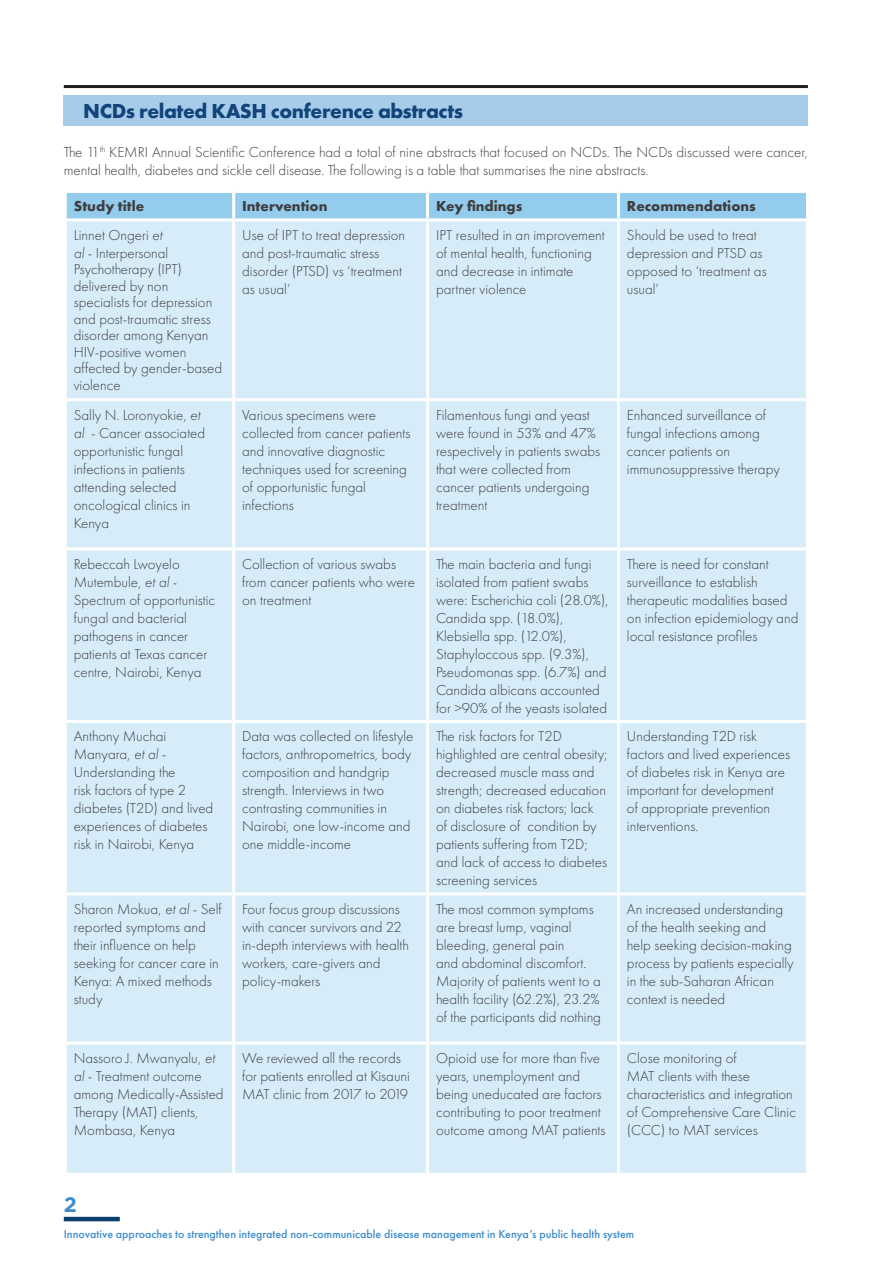
<style>
.page{position:relative;width:893px;height:1263px;background:#fff}
.page>*{position:absolute;margin:0;border:0;box-sizing:border-box;transform-origin:0 0}
.subhead1{font:700 21px "Futura PT";letter-spacing:-.02em;color:#124379}
.t1{font:700 21px "Gotham Pro";color:#3c8cce}
.body_text{font:300 15px/18px "Futura PT";color:#3e3e3f}
.body_text-2{font:700 15px "Futura PT";color:#3e3e3f}
.t2{font:500 12px "Futura PT";color:#3c8cce}
.s1{font-style:italic}
</style>
<div class="page">
<hr style="left:64px;top:1217px;width:56px;height:4px;background:#0b416f">
<div style="left:64px;top:95px;width:744px;height:31px;background:#a7ccea"></div>
<hr style="left:64px;top:85px;width:744px;height:3px;background:#231f20">
<div style="left:67px;top:193px;width:739px;height:25px;background:#94ccee"></div>
<div style="left:67px;top:221px;width:739px;height:952px;background:#d6ecf9"></div>
<hr style="left:232px;top:193px;width:3px;height:25px;background:#fff">
<hr style="left:426px;top:193px;width:3px;height:25px;background:#fff">
<hr style="left:617px;top:193px;width:3px;height:25px;background:#fff">
<hr style="left:232px;top:221px;width:3px;height:177px;background:#fff">
<hr style="left:426px;top:221px;width:3px;height:177px;background:#fff">
<hr style="left:617px;top:221px;width:3px;height:177px;background:#fff">
<hr style="left:64px;top:398px;width:170px;height:3px;background:#fff">
<hr style="left:234px;top:398px;width:194px;height:3px;background:#fff">
<hr style="left:232px;top:401px;width:3px;height:146px;background:#fff">
<hr style="left:428px;top:398px;width:190px;height:3px;background:#fff">
<hr style="left:426px;top:401px;width:3px;height:146px;background:#fff">
<hr style="left:618px;top:398px;width:191px;height:3px;background:#fff">
<hr style="left:617px;top:401px;width:3px;height:146px;background:#fff">
<hr style="left:64px;top:547px;width:170px;height:3px;background:#fff">
<hr style="left:234px;top:547px;width:194px;height:3px;background:#fff">
<hr style="left:232px;top:550px;width:3px;height:170px;background:#fff">
<hr style="left:428px;top:547px;width:190px;height:3px;background:#fff">
<hr style="left:426px;top:550px;width:3px;height:170px;background:#fff">
<hr style="left:618px;top:547px;width:191px;height:3px;background:#fff">
<hr style="left:617px;top:550px;width:3px;height:170px;background:#fff">
<hr style="left:64px;top:720px;width:170px;height:3px;background:#fff">
<hr style="left:234px;top:720px;width:194px;height:3px;background:#fff">
<hr style="left:232px;top:723px;width:3px;height:169px;background:#fff">
<hr style="left:428px;top:720px;width:190px;height:3px;background:#fff">
<hr style="left:426px;top:723px;width:3px;height:169px;background:#fff">
<hr style="left:618px;top:720px;width:191px;height:3px;background:#fff">
<hr style="left:617px;top:723px;width:3px;height:169px;background:#fff">
<hr style="left:64px;top:892px;width:170px;height:3px;background:#fff">
<hr style="left:234px;top:892px;width:194px;height:3px;background:#fff">
<hr style="left:232px;top:895px;width:3px;height:147px;background:#fff">
<hr style="left:428px;top:892px;width:190px;height:3px;background:#fff">
<hr style="left:426px;top:895px;width:3px;height:147px;background:#fff">
<hr style="left:618px;top:892px;width:191px;height:3px;background:#fff">
<hr style="left:617px;top:895px;width:3px;height:147px;background:#fff">
<hr style="left:64px;top:1042px;width:170px;height:3px;background:#fff">
<hr style="left:234px;top:1042px;width:194px;height:3px;background:#fff">
<hr style="left:232px;top:1045px;width:3px;height:128px;background:#fff">
<hr style="left:428px;top:1042px;width:190px;height:3px;background:#fff">
<hr style="left:426px;top:1045px;width:3px;height:128px;background:#fff">
<hr style="left:618px;top:1042px;width:191px;height:3px;background:#fff">
<hr style="left:617px;top:1045px;width:3px;height:128px;background:#fff">
<p class="subhead1" style="left:83px;top:97px;width:381px">NCDs related KASH conference abstracts</p>
<p class="body_text" style="left:64px;top:143px;width:746px">The 11<sup>th</sup> KEMRI Annual Scientific Conference had a total of nine abstracts that focused on NCDs. The NCDs discussed were cancer, mental health, diabetes and sickle cell disease. The following is a table that summarises the nine abstracts.</p>
<p class="body_text-2" style="left:74px;top:197px;width:72px">Study title</p>
<p class="body_text-2" style="left:242px;top:197px;width:87px">Intervention</p>
<p class="body_text-2" style="left:436px;top:197px;width:88px">Key findings</p>
<p class="body_text-2" style="left:627px;top:197px;width:130px">Recommendations</p>
<p class="body_text" style="left:74px;top:226px;width:96px">Linnet Ongeri <span class="s1">et al</span> - Interpersonal</p>
<p class="body_text" style="left:74px;top:261px;width:150px;line-height:16.5px">Psychotherapy (IPT) delivered by non specialists for depression and post-traumatic stress disorder among Kenyan<br>HIV-positive women affected by gender-based violence</p>
<p class="body_text" style="left:242px;top:226px;width:165px">Use of IPT to treat depression and post-traumatic stress disorder (PTSD) vs ‘treatment as usual’</p>
<p class="body_text" style="left:436px;top:226px;width:170px">IPT resulted in an improvement of mental health, functioning and decrease in intimate partner violence</p>
<p class="body_text" style="left:627px;top:226px;width:141px">Should be used to treat depression and PTSD as opposed to ‘treatment as usual’</p>
<p class="body_text" style="left:74px;top:406px;width:133px">Sally N. Loronyokie, <span class="s1">et al</span> - Cancer associated opportunistic fungal infections in patients attending selected oncological clinics in<br>Kenya</p>
<p class="body_text" style="left:242px;top:406px;width:170px">Various specimens were collected from cancer patients and innovative diagnostic techniques used for screening of opportunistic fungal infections</p>
<p class="body_text" style="left:436px;top:406px;width:166px">Filamentous fungi and yeast were found in 53% and 47% respectively in patients swabs that were collected from cancer patients undergoing treatment</p>
<p class="body_text" style="left:627px;top:406px;width:154px">Enhanced surveillance of fungal infections among cancer patients on immunosuppressive therapy</p>
<p class="body_text" style="left:74px;top:555px;width:143px">Rebeccah Lwoyelo<br>Mutembule, <span class="s1">et al</span> -<br>Spectrum of opportunistic fungal and bacterial pathogens in cancer patients at Texas cancer centre, Nairobi, Kenya</p>
<p class="body_text" style="left:242px;top:555px;width:174px">Collection of various swabs from cancer patients who were on treatment</p>
<p class="body_text" style="left:436px;top:555px;width:174px">The main bacteria and fungi isolated from patient swabs were: Escherichia coli (28.0%),<br>Candida spp. (18.0%),<br>Klebsiella spp. (12.0%),<br>Staphyloccous spp. (9.3%),<br>Pseudomonas spp. (6.7%) and<br>Candida albicans accounted for &gt;90% of the yeasts isolated</p>
<p class="body_text" style="left:627px;top:555px;width:173px">There is need for constant surveillance to establish therapeutic modalities based on infection epidemiology and local resistance profiles</p>
<p class="body_text" style="left:74px;top:727px;width:141px">Anthony Muchai<br>Manyara, <span class="s1">et al</span> -<br>Understanding the<br>risk factors of type 2 diabetes (T2D) and lived experiences of diabetes risk in Nairobi, Kenya</p>
<p class="body_text" style="left:242px;top:727px;width:173px">Data was collected on lifestyle factors, anthropometrics, body composition and handgrip strength. Interviews in two contrasting communities in<br>Nairobi, one low-income and one middle-income</p>
<p class="body_text" style="left:436px;top:727px;width:173px">The risk factors for T2D highlighted are central obesity; decreased muscle mass and strength; decreased education on diabetes risk factors; lack of disclosure of condition by patients suffering from T2D; and lack of access to diabetes screening services</p>
<p class="body_text" style="left:627px;top:727px;width:165px">Understanding T2D risk factors and lived experiences of diabetes risk in Kenya are important for development<br>of appropriate prevention interventions.</p>
<p class="body_text" style="left:74px;top:900px;width:150px">Sharon Mokua, <span class="s1">et al</span> - Self reported symptoms and their influence on help seeking for cancer care in<br>Kenya: A mixed methods study</p>
<p class="body_text" style="left:242px;top:900px;width:169px">Four focus group discussions with cancer survivors and 22 in-depth interviews with health workers, care-givers and policy-makers</p>
<p class="body_text" style="left:436px;top:900px;width:167px">The most common symptoms are breast lump, vaginal bleeding, general pain<br>and abdominal discomfort.<br>Majority of patients went to a health facility (62.2%), 23.2% of the participants did nothing</p>
<p class="body_text" style="left:627px;top:900px;width:168px">An increased understanding of the health seeking and help seeking decision-making process by patients especially in the sub-Saharan African context is needed</p>
<p class="body_text" style="left:74px;top:1049px;width:151px">Nassoro J. Mwanyalu, <span class="s1">et al</span> - Treatment outcome among Medically-Assisted<br>Therapy (MAT) clients,<br>Mombasa, Kenya</p>
<p class="body_text" style="left:242px;top:1049px;width:169px">We reviewed all the records for patients enrolled at Kisauni<br>MAT clinic from 2017 to 2019</p>
<p class="body_text" style="left:436px;top:1049px;width:171px">Opioid use for more than five years, unemployment and being uneducated are factors contributing to poor treatment outcome among MAT patients</p>
<p class="body_text" style="left:627px;top:1049px;width:171px">Close monitoring of<br>MAT clients with these characteristics and integration of Comprehensive Care Clinic (CCC) to MAT services</p>
<h1 class="t1" style="left:64px;top:1192px;width:15px">2</h1>
<p class="t2" style="left:64px;top:1227px;width:572px">Innovative approaches to strengthen integrated non-communicable disease management in Kenya’s public health system</p>
</div>
